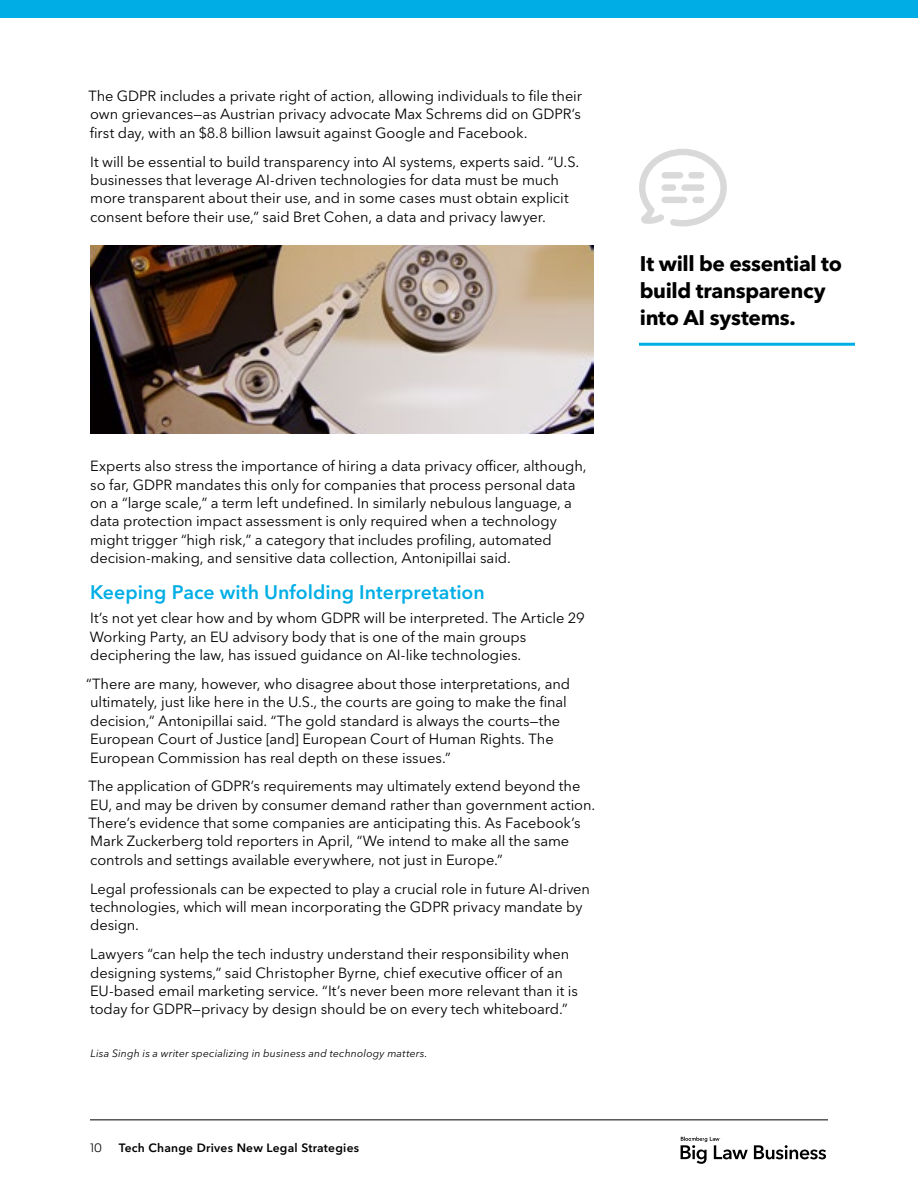
<style>
.page{position:relative;width:918px;height:1188px;background:#fff}
.page>*{position:absolute;margin:0;border:0;box-sizing:border-box;transform-origin:0 0}
.t1{font:700 21px/27px "Avenir Next P For BBG";letter-spacing:-.015em;color:#000}
.t2{font:600 19.5px "Avenir Next P For BBG";color:#00aee5}
.t3{font:14.7px/18.3px "Avenir Next P For BBG";letter-spacing:-.005em;color:#000}
.t4{font:600 12px "Avenir Next P For BBG";letter-spacing:.02em;color:#000}
.t5{font:12px "Avenir Next P For BBG";color:#000}
.t6{font:italic 10.5px "Avenir Next P For BBG";letter-spacing:.015em;color:#000}
</style>
<div class="page">
<hr style="left:90px;top:1120px;width:738px;height:1px;background:#000">
<div style="left:0;top:0;width:918px;height:18px;background:#00aee5"></div>
<svg style="left:681px;top:1137px;width:67px;height:27px"></svg>
<svg style="left:754px;top:1145px;width:72px;height:14px"></svg>
<img style="left:90px;top:246px;width:504px;height:188px">
<hr style="left:639px;top:343px;width:216px;height:3px;background:#00aee5">
<svg style="left:639px;top:149px;width:88px;height:78px"></svg>
<div style="left:688px;top:172px;width:16px;height:7px;background:#d9d9d9;border-radius:3px"></div>
<div style="left:662px;top:172px;width:21px;height:7px;background:#d9d9d9;border-radius:3px"></div>
<div style="left:681px;top:184px;width:23px;height:7px;background:#d9d9d9;border-radius:3px"></div>
<div style="left:662px;top:184px;width:14px;height:7px;background:#d9d9d9;border-radius:3px"></div>
<div style="left:692px;top:197px;width:12px;height:6px;background:#d9d9d9;border-radius:3px"></div>
<div style="left:662px;top:197px;width:25px;height:6px;background:#d9d9d9;border-radius:3px"></div>
<p class="t3" style="left:88px;top:87px;width:495px;text-align:justify">The GDPR includes a private right of action, allowing individuals to file their own grievances—as Austrian privacy advocate Max Schrems did on GDPR’s first day, with an $8.8 billion lawsuit against Google and Facebook.</p>
<p class="t3" style="left:90px;top:152px;width:491px">It will be essential to build transparency into AI systems, experts said. “U.S. businesses that leverage AI-driven technologies for data must be much more transparent about their use, and in some cases must obtain explicit consent before their use,” said Bret Cohen, a data and privacy lawyer.</p>
<h1 class="t1" style="left:640px;top:250px;width:204px">It will be essential to build transparency into AI systems.</h1>
<p class="t3" style="left:90px;top:457px;width:498px">Experts also stress the importance of hiring a data privacy officer, although, so far, GDPR mandates this only for companies that process personal data on a “large scale,” a term left undefined. In similarly nebulous language, a data protection impact assessment is only required when a technology might trigger “high risk,” a category that includes profiling, automated decision-making, and sensitive data collection, Antonipillai said.</p>
<h2 class="t2" style="left:90px;top:580px;width:396px">Keeping Pace with Unfolding Interpretation</h2>
<p class="t3" style="left:90px;top:609px;width:496px">It’s not yet clear how and by whom GDPR will be interpreted. The Article 29<br>Working Party, an EU advisory body that is one of the main groups deciphering the law, has issued guidance on AI-like technologies.</p>
<p class="t3" style="left:86px;top:675px;width:485px">“There are many, however, who disagree about those interpretations, and ultimately, just like here in the U.S., the courts are going to make the final decision,” Antonipillai said. “The gold standard is always the courts—the European Court of Justice [and] European Court of Human Rights. The European Commission has real depth on these issues.”</p>
<p class="t3" style="left:88px;top:777px;width:508px">The application of GDPR’s requirements may ultimately extend beyond the EU, and may be driven by consumer demand rather than government action.<br>There’s evidence that some companies are anticipating this. As Facebook’s Mark Zuckerberg told reporters in April, “We intend to make all the same controls and settings available everywhere, not just in Europe.”</p>
<p class="t3" style="left:90px;top:879px;width:501px">Legal professionals can be expected to play a crucial role in future AI-driven technologies, which will mean incorporating the GDPR privacy mandate by design.</p>
<p class="t3" style="left:90px;top:945px;width:489px">Lawyers “can help the tech industry understand their responsibility when designing systems,” said Christopher Byrne, chief executive officer of an EU-based email marketing service. “It’s never been more relevant than it is today for GDPR—privacy by design should be on every tech whiteboard.”</p>
<p class="t6" style="left:91px;top:1047px;width:339px">Lisa Singh is a writer specializing in business and technology matters.</p>
<p class="t5" style="left:90px;top:1141px;width:14px">10</p>
<p class="t4" style="left:119px;top:1141px;width:242px">Tech Change Drives New Legal Strategies</p>
</div>
